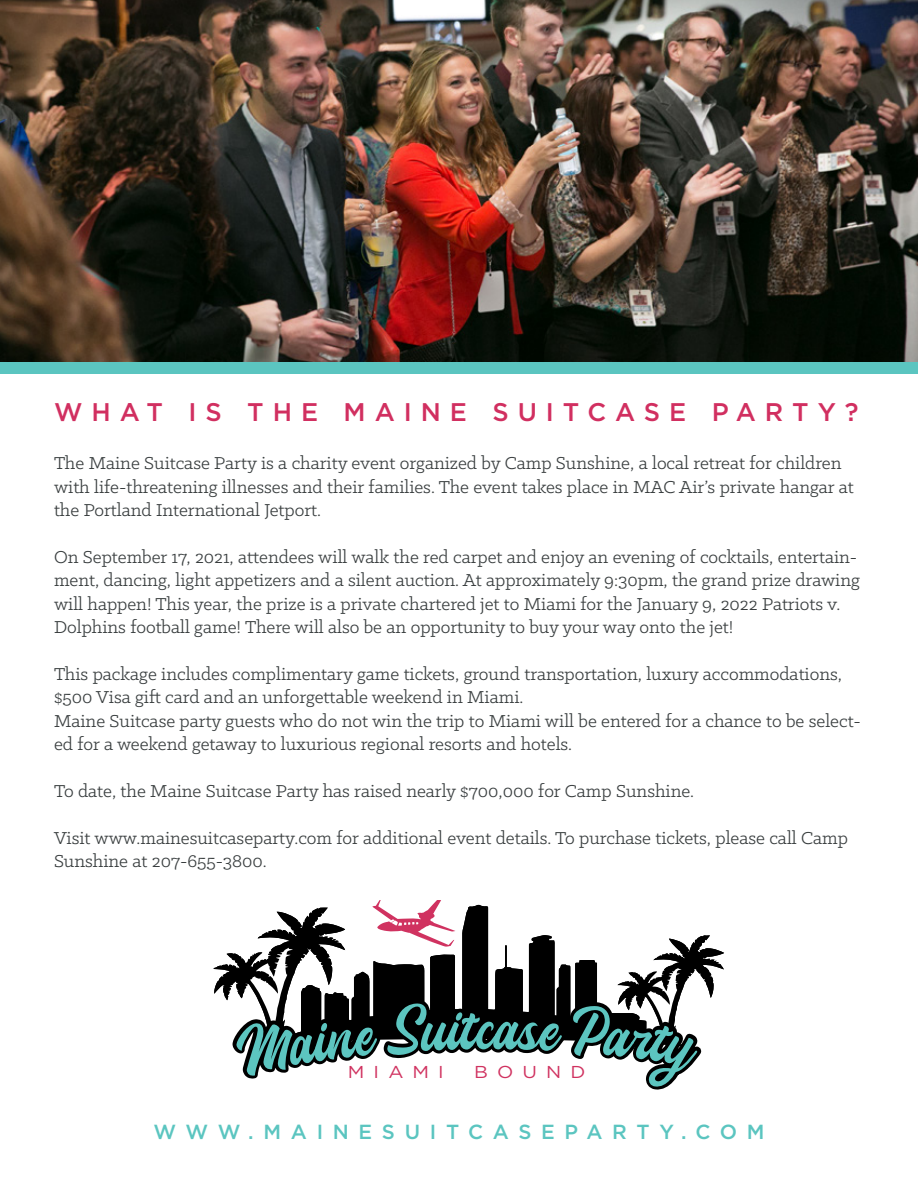
<style>
.page{position:relative;width:918px;height:1188px;background:#fff}
.page>*{position:absolute;margin:0;border:0;box-sizing:border-box;transform-origin:0 0}
.t1{font:500 25.5px "Gotham";letter-spacing:.35em;color:#d12f60}
.t2{font:500 20.4px "Gotham";letter-spacing:.475em;color:#5bc5c0}
.t3{font:19.5px/23.4px "Klinic Slab";color:#383d3e}
.t4{font:17.25px "Gotham";letter-spacing:.475em;color:#d03260;scale:1.11 1}
</style>
<div class="page">
<img style="left:0;top:0;width:918px;height:362px">
<div style="left:0;top:362px;width:918px;height:12px;background:#5bc5c0"></div>
<svg style="left:213px;top:935px;width:511px;height:65px"></svg>
<svg style="left:227px;top:900px;width:479px;height:190px"></svg>
<h1 class="t1" style="left:54px;top:395px;width:806px">WHAT IS THE MAINE SUITCASE PARTY?</h1>
<p class="t3" style="left:54px;top:451px;width:801px">The Maine Suitcase Party is a charity event organized by Camp Sunshine, a local retreat for children with life-threatening illnesses and their families. The event takes place in MAC Air’s private hangar at the Portland International Jetport.</p>
<p class="t3" style="left:54px;top:545px;width:808px">On September 17, 2021, attendees will walk the red carpet and enjoy an evening of cocktails, entertain&shy;ment, dancing, light appetizers and a silent auction. At approximately 9:30pm, the grand prize drawing will happen! This year, the prize is a private chartered jet to Miami for the January 9, 2022 Patriots v.<br>Dolphins football game! There will also be an opportunity to buy your way onto the jet!</p>
<p class="t3" style="left:54px;top:662px;width:809px">This package includes complimentary game tickets, ground transportation, luxury accommodations, $500 Visa gift card and an unforgettable weekend in Miami.<br>Maine Suitcase party guests who do not win the trip to Miami will be entered for a chance to be select&shy;ed for a weekend getaway to luxurious regional resorts and hotels.</p>
<p class="t3" style="left:54px;top:779px;width:642px">To date, the Maine Suitcase Party has raised nearly $700,000 for Camp Sunshine.</p>
<p class="t3" style="left:54px;top:825px;width:795px">Visit www.mainesuitcaseparty.com for additional event details. To purchase tickets, please call Camp<br>Sunshine at 207-655-3800.</p>
<p class="t4" style="left:348px;top:1061px;width:88px">MIAMI</p>
<p class="t4" style="left:474px;top:1061px;width:102px">BOUND</p>
<p class="t2" style="left:153px;top:1119px;width:613px">WWW.MAINESUITCASEPARTY.COM</p>
</div>
